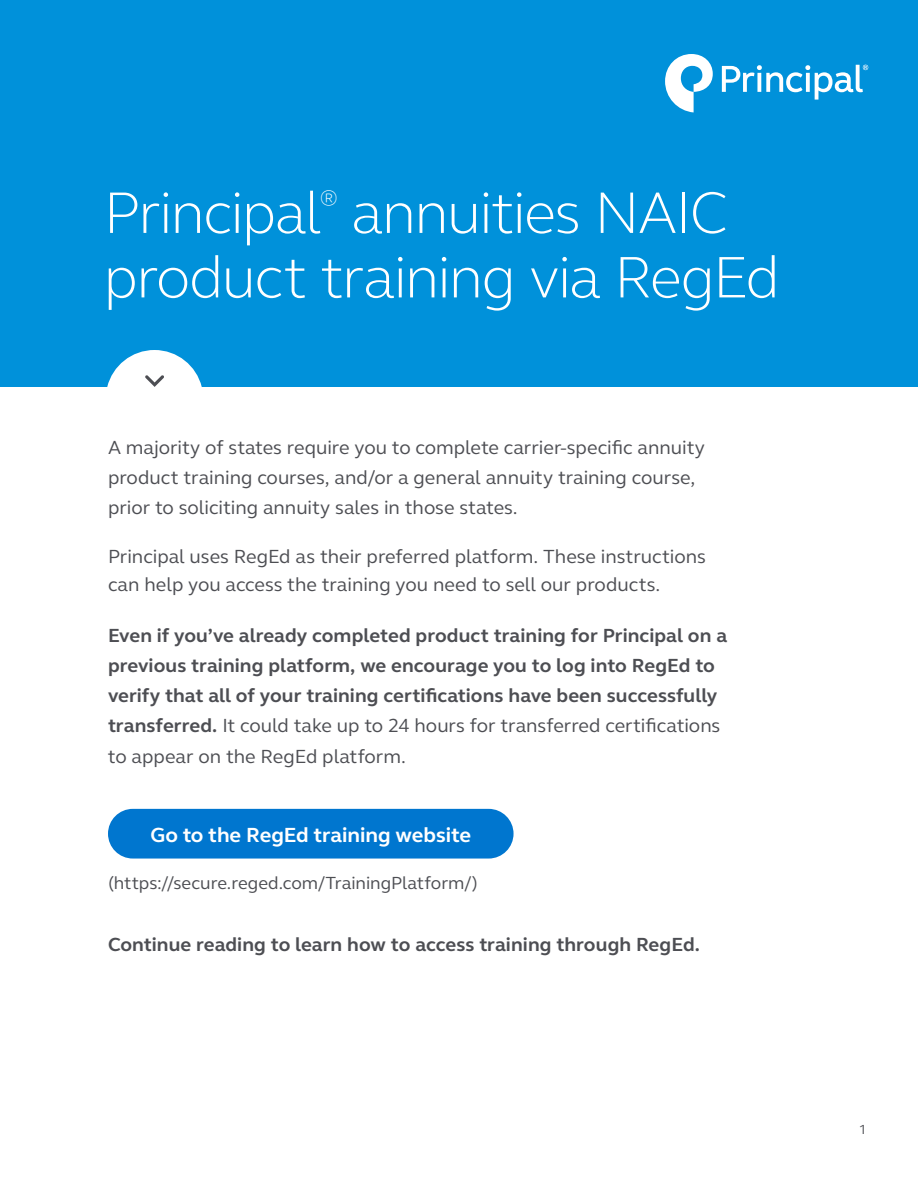
<style>
.page{position:relative;width:918px;height:1188px;background:#fff}
.page>*{position:absolute;margin:0;border:0;box-sizing:border-box;transform-origin:0 0}
.t1{font:300 60px/64.5px "FS Elliot Pro";letter-spacing:-.03em;color:#fff}
.t2{font:700 21px "FS Elliot Pro";color:#fff}
.t3{font:300 21px "FS Elliot Pro";color:#fff}
.t4{font:700 19.5px/30.3px "FS Elliot Pro";letter-spacing:.005em;color:#4d4e53}
.t5{font:19.5px/30px "FS Elliot Pro";color:#4d4e53}
.t6{font:18px "FS Elliot Pro";color:#4d4e53}
.t7{font:13.5px "FS Elliot Pro";color:#4d4e53}
.s1{font-weight:400}
</style>
<div class="page">
<div style="left:0;top:0;width:918px;height:387px;background:#0091da"></div>
<svg style="left:107px;top:350px;width:95px;height:37px"></svg>
<svg style="left:665px;top:54px;width:48px;height:58px"></svg>
<svg style="left:722px;top:65px;width:146px;height:35px"></svg>
<div style="left:108px;top:809px;width:406px;height:50px;background:#0076cf;border-radius:25px"></div>
<h1 class="t1" style="left:104px;top:179px;width:219px">Principal</h1>
<p class="t3" style="left:320px;top:184px;width:19px">®</p>
<h1 class="t1" style="left:104px;top:179px;width:678px;text-indent:248px">annuities NAIC product training via RegEd</h1>
<p class="t5" style="left:108px;top:432px;width:598px">A majority of states require you to complete carrier-specific annuity product training courses, and/or a general annuity training course, prior to soliciting annuity sales in those states.</p>
<p class="t5" style="left:108px;top:542px;width:599px;line-height:28.5px">Principal uses RegEd as their preferred platform. These instructions can help you access the training you need to sell our products.</p>
<p class="t4" style="left:108px;top:620px;width:621px">Even if you’ve already completed product training for Principal on a previous training platform, we encourage you to log into RegEd to verify that all of your training certifications have been successfully transferred. <span class="s1">It could take up to 24 hours for transferred certifications to appear on the RegEd platform.</span></p>
<p class="t2" style="left:150px;top:821px;width:322px">Go to the RegEd training website</p>
<p class="t6" style="left:108px;top:871px;width:371px">(https://secure.reged.com/TrainingPlatform/)</p>
<p class="t4" style="left:108px;top:929px;width:594px">Continue reading to learn how to access training through RegEd.</p>
<p class="t7" style="left:859px;top:1120px;width:9px">1</p>
</div>
